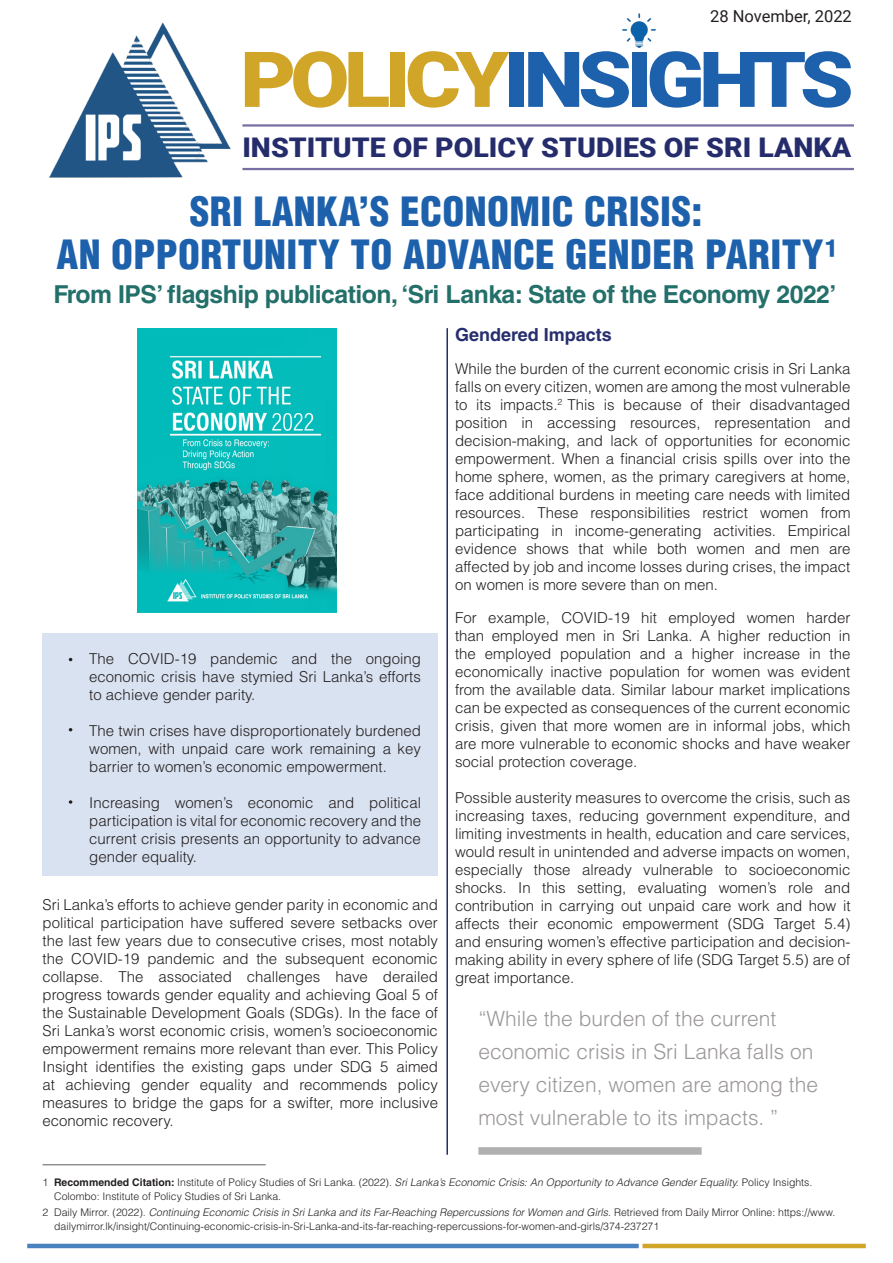
<style>
.page{position:relative;width:893px;height:1263px;background:#fff}
.page>*{position:absolute;margin:0;border:0;box-sizing:border-box;transform-origin:0 0}
.t1{font:900 77.25px "Roboto";letter-spacing:-.065em;color:#1d60ab;scale:1.11 1}
.t2{font:900 condensed 39.3px "Helvetica LT Std";letter-spacing:.01em;color:#1d60ab}
.t3{font:900 27px "Roboto";color:#252c6b;scale:1.05 1}
.t4{font:700 24.75px "Helvetica LT Std";letter-spacing:-.02em;color:#23706a}
.t5{font:300 21px/33px "Helvetica LT Std";color:#9b9797}
.t6{font:700 18px "Helvetica LT Std";color:#272e6e}
.t7{font:16.5px "Roboto";color:#231f20}
.t8{font:300 15px/18px "Helvetica LT Std";color:#231f20;text-align:justify}
.t9{font:italic 300 10.5px "Helvetica LT Std";color:#231f20}
.t10{font:300 10.5px "Helvetica LT Std";color:#231f20}
.s1{color:#d0a528}
.s2{font-style:normal}
.s3{font-weight:700;font-style:normal}
</style>
<div class="page">
<div style="left:43px;top:633px;width:395px;height:242px;background:#d9e2f0"></div>
<img style="left:138px;top:329px;width:198px;height:283px">
<img style="left:49px;top:22px;width:182px;height:156px">
<hr style="left:642px;top:1244px;width:224px;height:4px;background:#d0a528">
<hr style="left:27px;top:1244px;width:612px;height:4px;background:#4a81bf">
<img style="left:622px;top:13px;width:34px;height:35px">
<hr style="left:43px;top:1164px;width:223px;height:1px;background:#5d5d5d">
<hr style="left:446px;top:328px;width:2px;height:827px;background:#252c6b">
<hr style="left:242px;top:124px;width:612px;height:3px;background:#756fa4">
<hr style="left:242px;top:168px;width:612px;height:2px;background:#756fa4">
<svg style="left:69px;top:800px;width:3px;height:4px"></svg>
<div style="left:478px;top:1147px;width:224px;height:8px;background:#b0b0b0"></div>
<p class="t7" style="left:710px;top:5px;width:143px">28 November, 2022</p>
<p class="t1" style="left:240px;top:25px;width:554px"><span class="s1">POLICY</span>INSIGHTS</p>
<p class="t3" style="left:242px;top:129px;width:581px">INSTITUTE OF POLICY STUDIES OF SRI LANKA</p>
<p class="t2" style="left:190px;top:187px;width:514px">SRI LANKA’S ECONOMIC CRISIS:</p>
<p class="t2" style="left:57px;top:230px;width:781px">AN OPPORTUNITY TO ADVANCE GENDER PARITY¹</p>
<p class="t4" style="left:54px;top:279px;width:784px">From IPS’ flagship publication, ‘Sri Lanka: State of the Economy 2022’</p>
<p class="t8" style="left:89px;top:649px;width:333px">The COVID-19 pandemic and the ongoing economic crisis have stymied Sri Lanka’s efforts to achieve gender parity.</p>
<p class="t8" style="left:89px;top:721px;width:333px">The twin crises have disproportionately burdened women, with unpaid care work remaining a key barrier to women’s economic empowerment.</p>
<p class="t8" style="left:89px;top:793px;width:333px">Increasing women’s economic and political participation is vital for economic recovery and the current crisis presents an opportunity to advance gender equality.</p>
<p class="t8" style="left:43px;top:896px;width:397px">Sri Lanka’s efforts to achieve gender parity in economic and political participation have suffered severe setbacks over the last few years due to consecutive crises, most notably the COVID-19 pandemic and the subsequent economic collapse. The associated challenges have derailed progress towards gender equality and achieving Goal 5 of the Sustainable Development Goals (SDGs). In the face of Sri Lanka’s worst economic crisis, women’s socioeconomic empowerment remains more relevant than ever. This Policy Insight identifies the existing gaps under SDG 5 aimed at achieving gender equality and recommends policy measures to bridge the gaps for a swifter, more inclusive economic recovery.</p>
<p class="t6" style="left:455px;top:324px;width:158px">Gendered Impacts</p>
<p class="t8" style="left:455px;top:360px;width:397px">While the burden of the current economic crisis in Sri Lanka falls on every citizen, women are among the most vulnerable to its impacts.<sup>2</sup> This is because of their disadvantaged position in accessing resources, representation and decision-making, and lack of opportunities for economic empowerment. When a financial crisis spills over into the home sphere, women, as the primary caregivers at home, face additional burdens in meeting care needs with limited resources. These responsibilities restrict women from participating in income-generating activities. Empirical evidence shows that while both women and men are affected by job and income losses during crises, the impact on women is more severe than on men.</p>
<p class="t8" style="left:455px;top:609px;width:397px">For example, COVID-19 hit employed women harder than employed men in Sri Lanka. A higher reduction in the employed population and a higher increase in the economically inactive population for women was evident from the available data. Similar labour market implications can be expected as consequences of the current economic crisis, given that more women are in informal jobs, which are more vulnerable to economic shocks and have weaker social protection coverage.</p>
<p class="t8" style="left:455px;top:789px;width:397px">Possible austerity measures to overcome the crisis, such as increasing taxes, reducing government expenditure, and limiting investments in health, education and care services, would result in unintended and adverse impacts on women, especially those already vulnerable to socioeconomic shocks. In this setting, evaluating women’s role and contribution in carrying out unpaid care work and how it affects their economic empowerment (SDG Target 5.4) and ensuring women’s effective participation and decision&shy;making ability in every sphere of life (SDG Target 5.5) are of great importance.</p>
<p class="t5" style="left:478px;top:1002px;width:341px">“While the burden of the current economic crisis in Sri Lanka falls on every citizen, women are among the most vulnerable to its impacts. ”</p>
<p class="t9" style="left:43px;top:1176px;width:771px"><span class="s2">1</span> <span class="s3">Recommended Citation:</span> <span class="s2">Institute of Policy Studies of Sri Lanka. (2022).</span> SriLanka’s Economic Crisis:An Opportunity to Advance GenderEquality.<span class="s2">Policy Insights.</span></p>
<p class="t10" style="left:54px;top:1189px;width:228px">Colombo: Institute of Policy Studies of Sri Lanka.</p>
<p class="t9" style="left:43px;top:1206px;width:794px"><span class="s2">2 D a i l y M i r ro r. ( 2 0 2 2 ) .</span> Continuing Economic Crisis in SriLanka and its Far-Reaching Repercussions forWomen and Girls<span class="s2">. R e t r i e v e d f ro m D a i l y M i r ro r O n l i n e : h tt p s : //www .</span></p>
<p class="t10" style="left:54px;top:1219px;width:607px">dailymirror.lk/insight/Continuing-economic-crisis-in-Sri-Lanka-and-its-far-reaching-repercussions-for-women-and-girls/374-237271</p>
</div>
